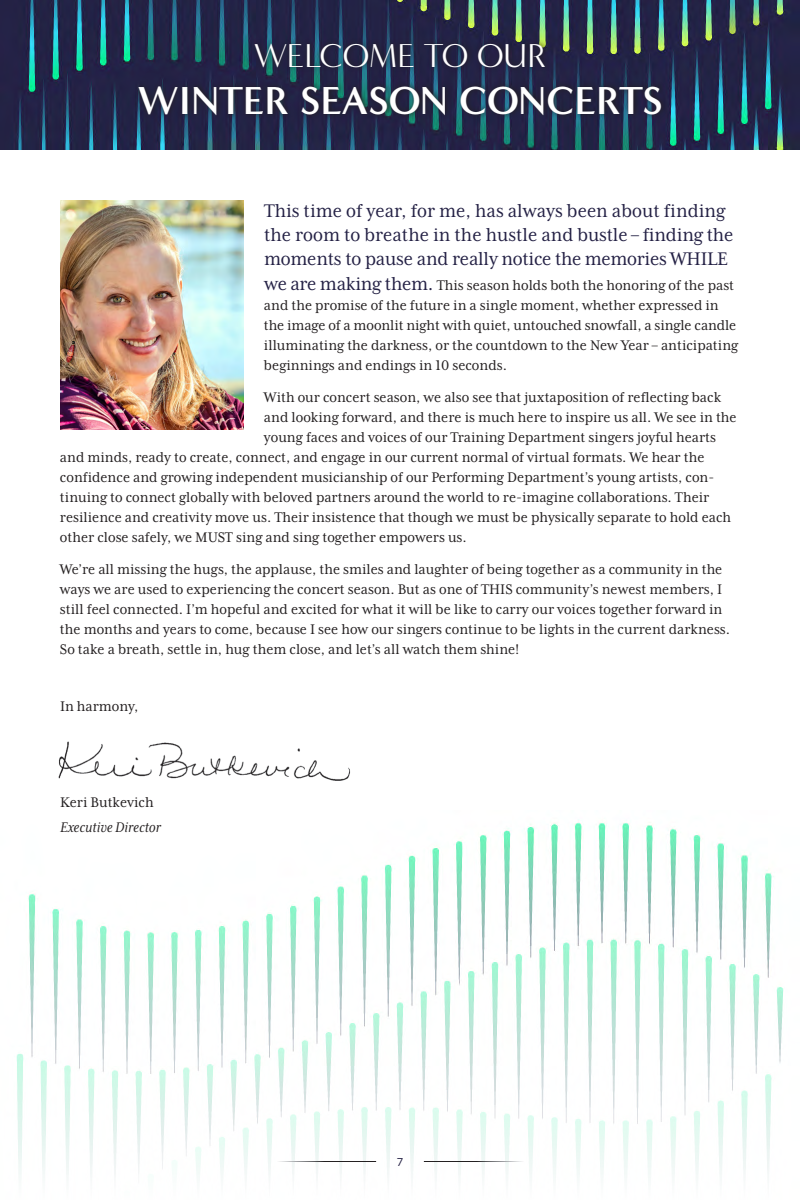
<style>
.page{position:relative;width:800px;height:1200px;background:#fff}
.page>*{position:absolute;margin:0;border:0;box-sizing:border-box;transform-origin:0 0}
.t1{font:700 40px "Minerva Modern";letter-spacing:-.01em;color:#fff}
.t2{font:34px "Minerva Modern";color:#fff}
.t3{font:21px/24px "Mrs Eaves XL Serif Nar OT";color:#242145}
.t4{font:16px/20px "Mrs Eaves XL Serif Nar OT";color:#231f20}
.t5{font:italic 16px "Mrs Eaves XL Serif Nar OT";color:#231f20}
.t6{font:11px "Lato";color:#242145}
.s1{font-size:21px;color:#242145}
.s2{font-family:"Minion Pro";font-weight:700;font-stretch:condensed;font-size:12px}
</style>
<div class="page">
<img style="left:16px;top:819px;width:768px;height:356px">
<img style="left:0;top:0;width:800px;height:150px">
<svg style="left:134px;top:38px;width:533px;height:82px;background:#242d46"></svg>
<img style="left:60px;top:200px;width:184px;height:230px">
<img style="left:58px;top:741px;width:292px;height:40px">
<hr style="left:276px;top:1161px;width:100px;height:1px;background:#fff">
<hr style="left:424px;top:1161px;width:100px;height:1px;background:#fff">
<h2 class="t2" style="left:254px;top:36px;width:294px">WELCOME TO OUR</h2>
<h1 class="t1" style="left:137px;top:76px;width:527px">WINTER SEASON CONCERTS</h1>
<h3 class="t3" style="left:264px;top:198px;width:471px">This time of year, for me, has always been about finding the room to breathe in the hustle and bustle – finding the moments to pause and really notice the memories WHILE</h3>
<p class="t4" style="left:264px;top:275px;width:476px"><span class="s1">we are making them.</span> This season holds both the honoring of the past and the promise of the future in a single moment, whether expressed in the image of a moonlit night with quiet, untouched snowfall, a single candle illuminating the darkness, or the countdown to the New Year – anticipating beginnings and endings in 10 seconds.</p>
<p class="t4" style="left:264px;top:387px;width:459px">With our concert season, we also see that juxtaposition of reflecting back</p>
<p class="t4" style="left:264px;top:407px;width:474px">and looking forward, and there is much here to inspire us all. We see in the</p>
<p class="t4" style="left:264px;top:427px;width:454px">young faces and voices of our Training Department singers joyful hearts</p>
<p class="t4" style="left:60px;top:447px;width:646px">and minds, ready to create, connect, and engage in our current normal of virtual formats. We hear the</p>
<p class="t4" style="left:60px;top:467px;width:656px">confidence and growing independent musicianship of our Performing Department’s young artists, con-</p>
<p class="t4" style="left:60px;top:487px;width:651px">tinuing to connect globally with beloved partners around the world to re-imagine collaborations. Their</p>
<p class="t4" style="left:60px;top:507px;width:673px">resilience and creativity move us. Their insistence that though we must be physically separate to hold each</p>
<p class="t4" style="left:60px;top:527px;width:408px">other close safely, we MUST sing and sing together empowers us.</p>
<p class="t4" style="left:60px;top:559px;width:672px">We’re all missing the hugs, the applause, the smiles and laughter of being together as a community in the ways we are used to experiencing the concert season. But as one of THIS community’s newest members, I still feel connected. I’m hopeful and excited for what it will be like to carry our voices together forward in the months and years to come, because I see how our singers continue to be lights in the current darkness.<br>So take a breath, settle in, hug them close, and let’s all watch them shine!</p>
<p class="t4" style="left:60px;top:696px;width:80px">In harmony,</p>
<p class="t4" style="left:60px;top:792px;width:95px">Keri Butkevich</p>
<p class="t5" style="left:60px;top:819px;width:102px">Executive Director</p>
<p class="t6" style="left:397px;top:1156px;width:8px">7<span class="s2">7</span></p>
</div>
